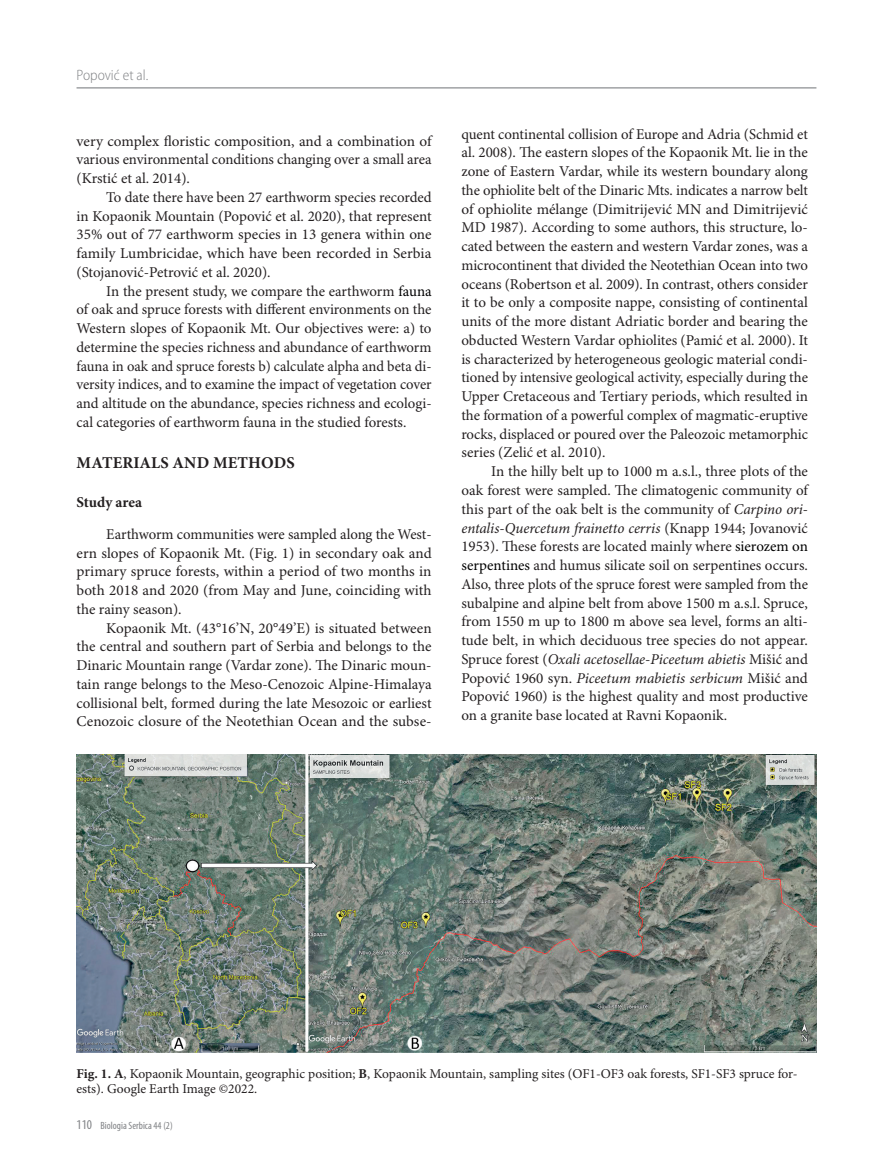
<style>
.page{position:relative;width:893px;height:1170px;background:#fff}
.page>*{position:absolute;margin:0;border:0;box-sizing:border-box;transform-origin:0 0}
.t1{font:700 16.5px "Minion Pro";letter-spacing:.01em;color:#231f20}
.t2{font:15px/18.8px "Minion Pro";color:#231f20;text-align:justify}
.t3{font:300 semi-condensed 15px "Myriad Pro";color:#808285}
.t4{font:700 15px "Minion Pro";letter-spacing:-.005em;color:#231f20}
.t5{font:13.5px/15.5px "Minion Pro";color:#231f20}
.t6{font:condensed 10.5px "Myriad Pro";color:#808285}
.s1{color:#000002}
.s2{font-style:italic}
.s3{color:#000001}
.s4{font-weight:700}
.s5{font-size:13.5px}
</style>
<div class="page">
<hr style="left:77px;top:87px;width:739px;height:1px;background:#808285">
<img style="left:77px;top:754px;width:739px;height:299px">
<p class="t3" style="left:77px;top:67px;width:73px">Popović et al.</p>
<p class="t2" style="left:77px;top:132px;width:357px">very complex floristic composition, and a combination of various environmental conditions changing over a small area (Krstić et al. 2014).</p>
<p class="t2" style="left:77px;top:188px;width:357px;text-indent:30px">To date there have been 27 earthworm species recorded in Kopaonik Mountain (Popović et al. 2020), that represent 35% out of 77 earthworm species in 13 genera within one family Lumbricidae, which have been recorded in Serbia (Stojanović-Petrović et al. 2020).</p>
<p class="t2" style="left:77px;top:282px;width:357px;text-indent:30px">In the present study, we compare the earthworm <span class="s1">fauna </span>of oak and spruce forests with different environments on the Western slopes of Kopaonik Mt. Our objectives were: a) to determine the species richness and abundance of earthworm fauna in oak and spruce forests b) calculate alpha and beta di&shy;versity indices, and to examine the impact of vegetation cover and altitude on the abundance, species richness and ecologi&shy;cal categories of earthworm fauna in the studied forests.</p>
<p class="t1" style="left:77px;top:453px;width:220px">MATERIALS AND METHODS</p>
<p class="t4" style="left:77px;top:493px;width:67px">Study area</p>
<p class="t2" style="left:77px;top:525px;width:357px;text-indent:30px">Earthworm communities were sampled along the West&shy;ern slopes of Kopaonik Mt. (Fig. 1) in secondary oak and primary spruce forests, within a period of two months in both 2018 and 2020 (from May and June, coinciding with the rainy season).</p>
<p class="t2" style="left:77px;top:619px;width:357px;text-indent:30px">Kopaonik Mt. (43°16’N, 20°49’E) is situated between the central and southern part of Serbia and belongs to the Dinaric Mountain range (Vardar zone). The Dinaric moun&shy;tain range belongs to the Meso-Cenozoic Alpine-Himalaya collisional belt, formed during the late Mesozoic or earliest Cenozoic closure of the Neotethian Ocean and the subse-</p>
<p class="t2" style="left:461px;top:125px;width:348px">quent continental collision of Europe and Adria (Schmid et al. 2008). The eastern slopes of the Kopaonik Mt. lie in the zone of Eastern Vardar, while its western boundary along the ophiolite belt of the Dinaric Mts. indicates a narrow belt of ophiolite mélange (Dimitrijević MN and Dimitrijević MD 1987). According to some authors, this structure, lo&shy;cated between the eastern and western Vardar zones, was a microcontinent that divided the Neotethian Ocean into two oceans (Robertson et al. 2009). In contrast, others consider it to be only a composite nappe, consisting of continental units of the more distant Adriatic border and bearing the obducted Western Vardar ophiolites (Pamić et al. 2000). It is characterized by heterogeneous geologic material condi&shy;tioned by intensive geological activity, especially during the Upper Cretaceous and Tertiary periods, which resulted in the formation of a powerful complex of magmatic-eruptive rocks, displaced or poured over the Paleozoic metamorphic series (Zelić et al. 2010).</p>
<p class="t2" style="left:461px;top:462px;width:348px;text-indent:30px">In the hilly belt up to 1000 m a.s.l., three plots of the oak forest were sampled. The climatogenic community of this part of the oak belt is the community of <span class="s2">Carpino ori&shy;entalis</span>-<span class="s2">Quercetum frainetto cerris</span> (Knapp 1944; Jovanović 1953). These forests are located mainly where <span class="s3">sierozem on serpentines</span> and humus silicate soil on serpentines occurs.<br>Also, three plots of the spruce forest were sampled from the subalpine and alpine belt from above 1500 m a.s.l. Spruce, from 1550 m up to 1800 m above sea level, forms an alti&shy;tude belt, in which deciduous tree species do not appear.<br>Spruce forest (<span class="s2">Oxali acetosellae</span>-<span class="s2">Piceetum abietis</span> Mišić and Popović 1960 syn. <span class="s2">Piceetum mabietis serbicum</span> Mišić and Popović 1960) is the highest quality and most productive on a granite base located at Ravni Kopaonik.</p>
<p class="t5" style="left:77px;top:1066px;width:723px"><span class="s4">Fig. 1. A</span>, Kopaonik Mountain, geographic position; <span class="s4">B</span>, Kopaonik Mountain, sampling sites (OF1-OF3 oak forests, SF1-SF3 spruce for&shy;ests). Google Earth Image ©2022.</p>
<p class="t6" style="left:77px;top:1119px;width:98px"><span class="s5">110</span> Biologia Serbica 44 (2)</p>
</div>
